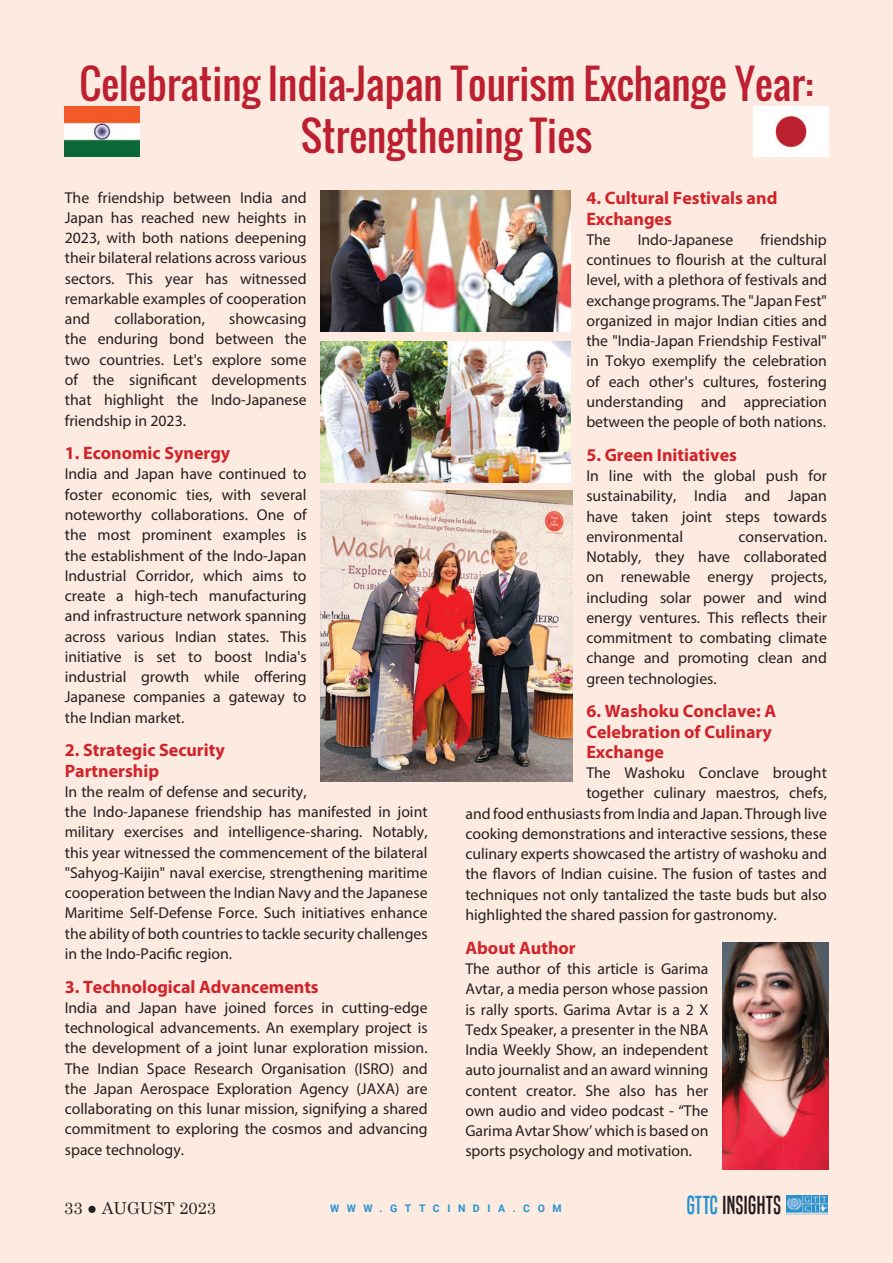
<style>
.page{position:relative;width:893px;height:1263px;background:#fdeae0}
.page>*{position:absolute;margin:0;border:0;box-sizing:border-box;transform-origin:0 0}
.t1{font:39.75px/52.5px "Oswald";color:#bc1f2f;text-align:center}
.t2{font:24.3px "Built Titling Rg";letter-spacing:.02em;color:#231f20}
.t3{font:700 18px/20.2px "Myriad Pro";color:#d1232a}
.t4{font:16.5px "Century Schoolbook";color:#231f20}
.t5{font:15.75px/20.2px "Myriad Pro";color:#231f20;text-align:justify}
.t6{font:700 10.5px "Roboto";letter-spacing:.72em;color:#2592d0}
.s1{color:#2492d0}
</style>
<div class="page">
<img style="left:65px;top:107px;width:75px;height:50px">
<img style="left:753px;top:107px;width:75px;height:50px">
<img style="left:320px;top:491px;width:253px;height:291px">
<img style="left:320px;top:341px;width:251px;height:141px">
<img style="left:320px;top:191px;width:251px;height:140px">
<img style="left:786px;top:1195px;width:42px;height:19px">
<img style="left:723px;top:943px;width:105px;height:226px">
<h1 class="t1" style="left:80px;top:61px;width:735px">Celebrating India-Japan Tourism Exchange Year:<br>Strengthening Ties</h1>
<p class="t5" style="left:65px;top:188px;width:243px">The friendship between India and Japan has reached new heights in 2023, with both nations deepening their bilateral relations across various sectors. This year has witnessed remarkable examples of cooperation and</p>
<p class="t5" style="left:65px;top:310px;width:243px;text-indent:164px">showcasing the enduring bond between the two countries. Let's explore some of the significant developments that highlight the Indo-Japanese friendship in 2023.</p>
<p class="t3" style="left:65px;top:445px;width:167px">1. Economic Synergy</p>
<p class="t5" style="left:65px;top:465px;width:243px">India and Japan have continued to foster economic ties, with several noteworthy collaborations. One of the most prominent examples is the establishment of the Indo-Japan Industrial Corridor, which aims to create a high-tech manufacturing and infrastructure network spanning across various Indian states. This initiative is set to boost India's industrial growth while offering Japanese companies a gateway to the Indian market.</p>
<p class="t3" style="left:65px;top:742px;width:161px">2. Strategic Security<br>Partnership</p>
<p class="t5" style="left:65px;top:782px;width:364px;text-align:left">In the realm of defense and security,<br>the Indo-Japanese friendship has manifested in joint military exercises and intelligence-sharing. Notably, this year witnessed the commencement of the bilateral "Sahyog-Kaijin" naval exercise, strengthening maritime cooperation between the Indian Navy and the Japanese Maritime Self-Defense Force. Such initiatives enhance the ability of both countries to tackle security challenges in the Indo-Pacific region.</p>
<p class="t3" style="left:65px;top:978px;width:255px">3. Technological Advancements</p>
<p class="t5" style="left:65px;top:998px;width:364px">India and Japan have joined forces in cutting-edge technological advancements. An exemplary project is the development of a joint lunar exploration mission.<br>The Indian Space Research Organisation (ISRO) and the Japan Aerospace Exploration Agency (JAXA) are collaborating on this lunar mission, signifying a shared commitment to exploring the cosmos and advancing space technology.</p>
<p class="t5" style="left:114px;top:310px;width:92px">collaboration,</p>
<p class="t3" style="left:586px;top:190px;width:193px">4. Cultural Festivals and<br>Exchanges</p>
<p class="t5" style="left:586px;top:231px;width:26px">The</p>
<p class="t5" style="left:638px;top:231px;width:97px">Indo-Japanese</p>
<p class="t5" style="left:586px;top:231px;width:242px;text-indent:174px">friendship continues to flourish at the cultural level, with a plethora of festivals and exchange programs. The "Japan Fest" organized in major Indian cities and the "India-Japan Friendship Festival" in Tokyo exemplify the celebration of each other's cultures, fostering understanding and appreciation between the people of both nations.</p>
<p class="t3" style="left:586px;top:446px;width:152px">5. Green Initiatives</p>
<p class="t5" style="left:586px;top:467px;width:242px">In line with the global push for sustainability, India and Japan have taken joint steps towards environmental</p>
<p class="t5" style="left:586px;top:528px;width:242px;text-indent:152px">conservation.<br>Notably, they have collaborated on renewable energy projects, including solar power and wind energy ventures. This reflects their commitment to combating climate change and promoting clean and green technologies.</p>
<p class="t3" style="left:586px;top:703px;width:191px">6. Washoku Conclave: A<br>Celebration of Culinary<br>Exchange</p>
<p class="t5" style="left:586px;top:764px;width:242px">The Washoku Conclave brought</p>
<p class="t5" style="left:586px;top:784px;width:242px">together culinary maestros, chefs,</p>
<p class="t5" style="left:465px;top:804px;width:363px">and food enthusiasts from India and Japan. Through live</p>
<p class="t5" style="left:465px;top:825px;width:363px">cooking demonstrations and interactive sessions, these</p>
<p class="t5" style="left:465px;top:845px;width:363px">culinary experts showcased the artistry of washoku and</p>
<p class="t5" style="left:465px;top:865px;width:363px">the flavors of Indian cuisine. The fusion of tastes and</p>
<p class="t5" style="left:465px;top:885px;width:363px">techniques not only tantalized the taste buds but also</p>
<p class="t5" style="left:465px;top:906px;width:313px">highlighted the shared passion for gastronomy.</p>
<p class="t3" style="left:465px;top:939px;width:112px">About Author</p>
<p class="t5" style="left:465px;top:960px;width:245px">The author of this article is Garima Avtar, a media person whose passion is rally sports. Garima Avtar is a 2 X Tedx Speaker, a presenter in the NBA India Weekly Show, an independent auto journalist and an award winning content creator. She also has her own audio and video podcast - “The Garima Avtar Show’ which is based on sports psychology and motivation.</p>
<p class="t4" style="left:64px;top:1194px;width:153px">33 ● AUGUST 2023</p>
<p class="t6" style="left:330px;top:1203px;width:233px">WWW.GTTCINDIA.COM</p>
<h2 class="t2" style="left:687px;top:1192px;width:96px"><span class="s1">GTTC</span> INSIGHTS</h2>
</div>
